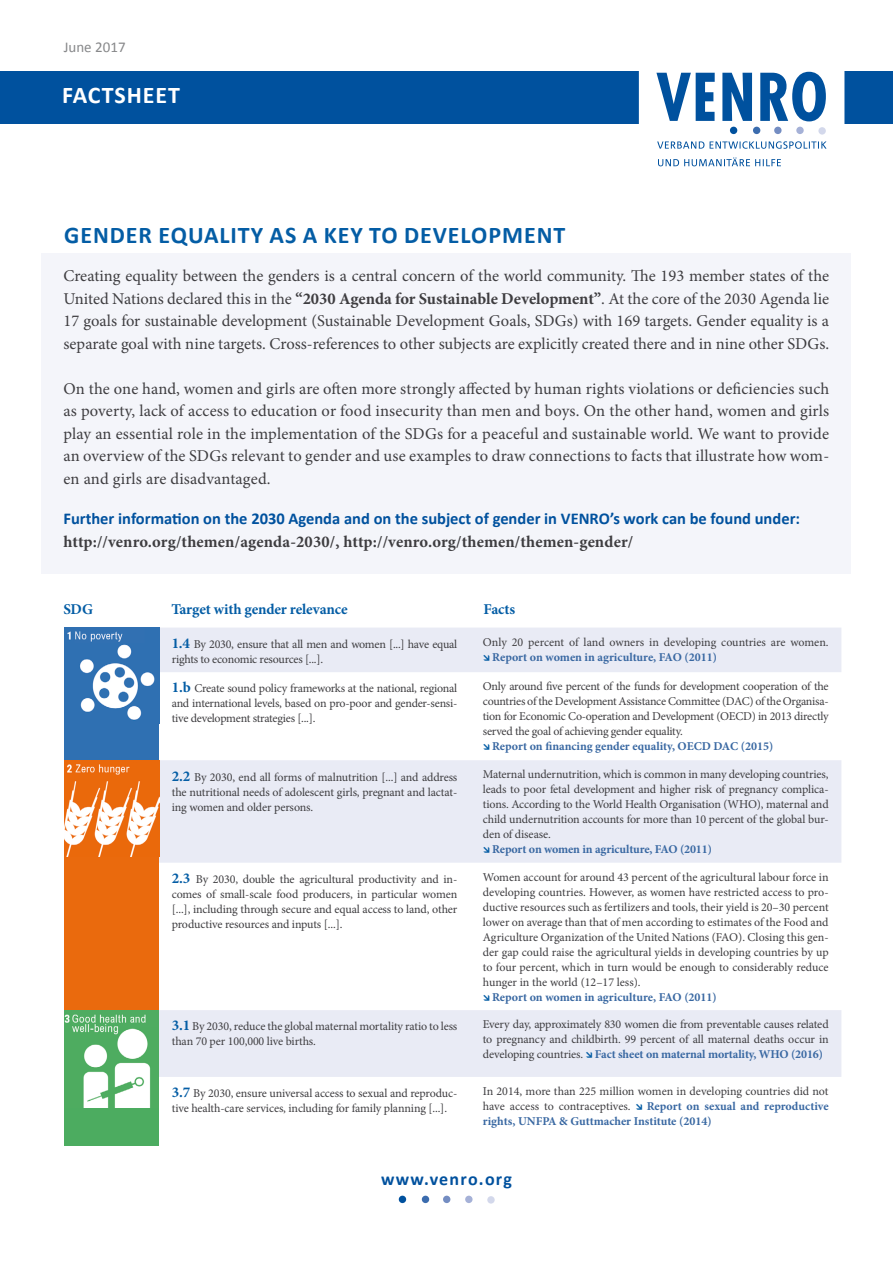
<style>
.page{position:relative;width:893px;height:1263px;background:#fff}
.page>*{position:absolute;margin:0;border:0;box-sizing:border-box;transform-origin:0 0}
.H_01{font:700 24px "Calibri";letter-spacing:.04em;color:#045da5}
.H_01-2{font:700 24px "Calibri";letter-spacing:.04em;color:#fff}
.copy{font:700 18px "Calibri";letter-spacing:.07em;color:#00519e}
.copy-2{font:16.5px/22.5px "Minion Pro";color:#3e3d40;text-align:justify}
.copy-3{font:700 16.5px "Calibri";color:#00519e}
.copy-4{font:700 16.5px "Minion Pro";letter-spacing:.01em;color:#3e3d40}
.Tab_Ü{font:700 15px "Minion Pro";letter-spacing:-.01em;color:#045da5}
.copy-5{font:15px "Calibri";color:#87888a}
.Tab{font:12px/15px "Minion Pro";letter-spacing:-.01em;color:#3e3d40;text-align:justify}
.Tab_Ü-2{font:12px/15px "Minion Pro";letter-spacing:-.015em;color:#3e3d40}
.Tab-2{font:700 12px "Minion Pro";letter-spacing:-.005em;color:#3968a2}
.s1{font-weight:700}
.s2{font-weight:700;font-size:15px;color:#045da5}
.s3{color:#045da5}
.s4{font-weight:700;color:#3968a2}
</style>
<div class="page">
<div style="left:0;top:71px;width:893px;height:52px;background:#00519e"></div>
<div style="left:639px;top:52px;width:205px;height:131px;background:#fff"></div>
<div style="left:41px;top:253px;width:809px;height:320px;background:#f4f5fa"></div>
<svg style="left:657px;top:141px;width:169px;height:8px"></svg>
<svg style="left:658px;top:157px;width:123px;height:9px"></svg>
<div style="left:730px;top:127px;width:7px;height:7px;background:#00519e;border-radius:50%"></div>
<div style="left:753px;top:127px;width:7px;height:7px;background:#3b6cae;border-radius:50%"></div>
<div style="left:774px;top:127px;width:8px;height:7px;background:#748dc2;border-radius:50%"></div>
<div style="left:796px;top:127px;width:8px;height:7px;background:#a5b1d7;border-radius:50%"></div>
<div style="left:818px;top:127px;width:8px;height:8px;background:#d3d8eb;border-radius:50%"></div>
<svg style="left:656px;top:72px;width:170px;height:49px"></svg>
<div style="left:64px;top:627px;width:95px;height:133px;background:#2f70b2"></div>
<svg style="left:159px;top:627px;width:682px;height:450px"></svg>
<div style="left:64px;top:760px;width:95px;height:250px;background:#ea6a0d"></div>
<div style="left:64px;top:1010px;width:95px;height:136px;background:#4cac60"></div>
<img style="left:67px;top:631px;width:88px;height:90px">
<img style="left:64px;top:764px;width:95px;height:92px">
<svg style="left:83px;top:1107px;width:68px;height:1px"></svg>
<img style="left:64px;top:1014px;width:87px;height:93px">
<div style="left:399px;top:1196px;width:7px;height:7px;background:#00519e;border-radius:50%"></div>
<div style="left:422px;top:1196px;width:7px;height:7px;background:#3b6cae;border-radius:50%"></div>
<div style="left:443px;top:1196px;width:7px;height:7px;background:#748dc2;border-radius:50%"></div>
<div style="left:465px;top:1196px;width:8px;height:7px;background:#a5b1d7;border-radius:50%"></div>
<div style="left:487px;top:1196px;width:8px;height:7px;background:#d3d8eb;border-radius:50%"></div>
<p class="copy-5" style="left:64px;top:37px;width:63px">June 2017</p>
<p class="H_01-2" style="left:62px;top:80px;width:119px">FACTSHEET</p>
<p class="H_01" style="left:64px;top:220px;width:503px">GENDER EQUALITY AS A KEY TO DEVELOPMENT</p>
<p class="copy-2" style="left:63px;top:265px;width:767px">Creating equality between the genders is a central concern of the world community. The 193 member states of the United Nations declared this in the <span class="s1">“2030 Agenda for Sustainable Development”</span>. At the core of the 2030 Agenda lie 17 goals for sustainable development (Sustainable Development Goals, SDGs) with 169 targets. Gender equality is a separate goal with nine targets. Cross-references to other subjects are explicitly created there and in nine other SDGs.</p>
<p class="copy-2" style="left:63px;top:377px;width:767px">On the one hand, women and girls are often more strongly affected by human rights violations or deficiencies such as poverty, lack of access to education or food insecurity than men and boys. On the other hand, women and girls play an essential role in the implementation of the SDGs for a peaceful and sustainable world. We want to provide an overview of the SDGs relevant to gender and use examples to draw connections to facts that illustrate how wom&shy;en and girls are disadvantaged.</p>
<p class="copy-3" style="left:63px;top:508px;width:738px">Further information on the 2030 Agenda and on the subject of gender in VENRO’s work can be found under:</p>
<p class="copy-4" style="left:63px;top:530px;width:571px">http://venro.org/themen/agenda-2030/, http://venro.org/themen/themen-gender/</p>
<p class="Tab_Ü" style="left:63px;top:599px;width:31px">SDG</p>
<p class="Tab_Ü" style="left:171px;top:599px;width:178px">Target with gender relevance</p>
<p class="Tab_Ü" style="left:483px;top:599px;width:33px">Facts</p>
<p class="Tab_Ü-2" style="left:172px;top:636px;width:287px"><span class="s2">1.4</span> By 2030, ensure that all men and women [...] have equal rights to economic resources [...].</p>
<p class="Tab" style="left:483px;top:634px;width:347px">Only 20 percent of land owners in developing countries are women.</p>
<p class="Tab-2" style="left:483px;top:648px;width:236px"><span class="s3">→</span> Report on women in agriculture, FAO (2011)</p>
<p class="Tab_Ü-2" style="left:172px;top:681px;width:287px;text-align:justify"><span class="s2">1.b</span> Create sound policy frameworks at the national, regional and international levels, based on pro-poor and gender-sensi&shy;tive development strategies [...].</p>
<p class="Tab" style="left:483px;top:679px;width:347px">Only around five percent of the funds for development cooperation of the countries of the Development Assistance Committee (DAC) of the Organisa&shy;tion for Economic Co-operation and Development (OECD) in 2013 directly served the goal of achieving gender equality.</p>
<p class="Tab-2" style="left:483px;top:738px;width:292px"><span class="s3">→</span> Report on financing gender equality, OECD DAC (2015)</p>
<p class="Tab_Ü-2" style="left:172px;top:769px;width:287px;text-align:justify"><span class="s2">2.2</span> By 2030, end all forms of malnutrition [...] and address the nutritional needs of adolescent girls, pregnant and lactat&shy;ing women and older persons.</p>
<p class="Tab" style="left:483px;top:767px;width:347px">Maternal undernutrition, which is common in many developing countries, leads to poor fetal development and higher risk of pregnancy complica&shy;tions. According to the World Health Organisation (WHO), maternal and child undernutrition accounts for more than 10 percent of the global bur&shy;den of disease.</p>
<p class="Tab-2" style="left:483px;top:841px;width:231px"><span class="s3">→</span> Report on women in agriculture, FAO (2011)</p>
<p class="Tab_Ü-2" style="left:172px;top:872px;width:287px;text-align:justify"><span class="s2">2.3</span> By 2030, double the agricultural productivity and in&shy;comes of small-scale food producers, in particular women [...], including through secure and equal access to land, other productive resources and inputs [...].</p>
<p class="Tab" style="left:483px;top:869px;width:347px">Women account for around 43 percent of the agricultural labour force in developing countries. However, as women have restricted access to pro&shy;ductive resources such as fertilizers and tools, their yield is 20–30 percent lower on average than that of men according to estimates of the Food and Agriculture Organization of the United Nations (FAO). Closing this gen&shy;der gap could raise the agricultural yields in developing countries by up to four percent, which in turn would be enough to considerably reduce hunger in the world (12–17 less).</p>
<p class="Tab-2" style="left:483px;top:988px;width:235px"><span class="s3">→</span> Report on women in agriculture, FAO (2011)</p>
<p class="Tab_Ü-2" style="left:172px;top:1019px;width:287px"><span class="s2">3.1</span> By 2030, reduce the global maternal mortality ratio to less than 70 per 100,000 live births.</p>
<p class="Tab" style="left:483px;top:1017px;width:347px">Every day, approximately 830 women die from preventable causes related to pregnancy and childbirth. 99 percent of all maternal deaths occur in developing countries. <span class="s3">→</span> <span class="s4">Fact sheet on maternal mortality, WHO (2016)</span></p>
<p class="Tab_Ü-2" style="left:172px;top:1086px;width:287px"><span class="s2">3.7</span> By 2030, ensure universal access to sexual and reproduc&shy;tive health-care services, including for family planning [...].</p>
<p class="Tab" style="left:483px;top:1084px;width:347px">In 2014, more than 225 million women in developing countries did not have access to contraceptives. <span class="s3">→</span> <span class="s4">Report on sexual and reproductive rights, UNFPA &amp; Guttmacher Institute (2014)</span></p>
<p class="copy" style="left:381px;top:1168px;width:132px">www.venro.org</p>
</div>
